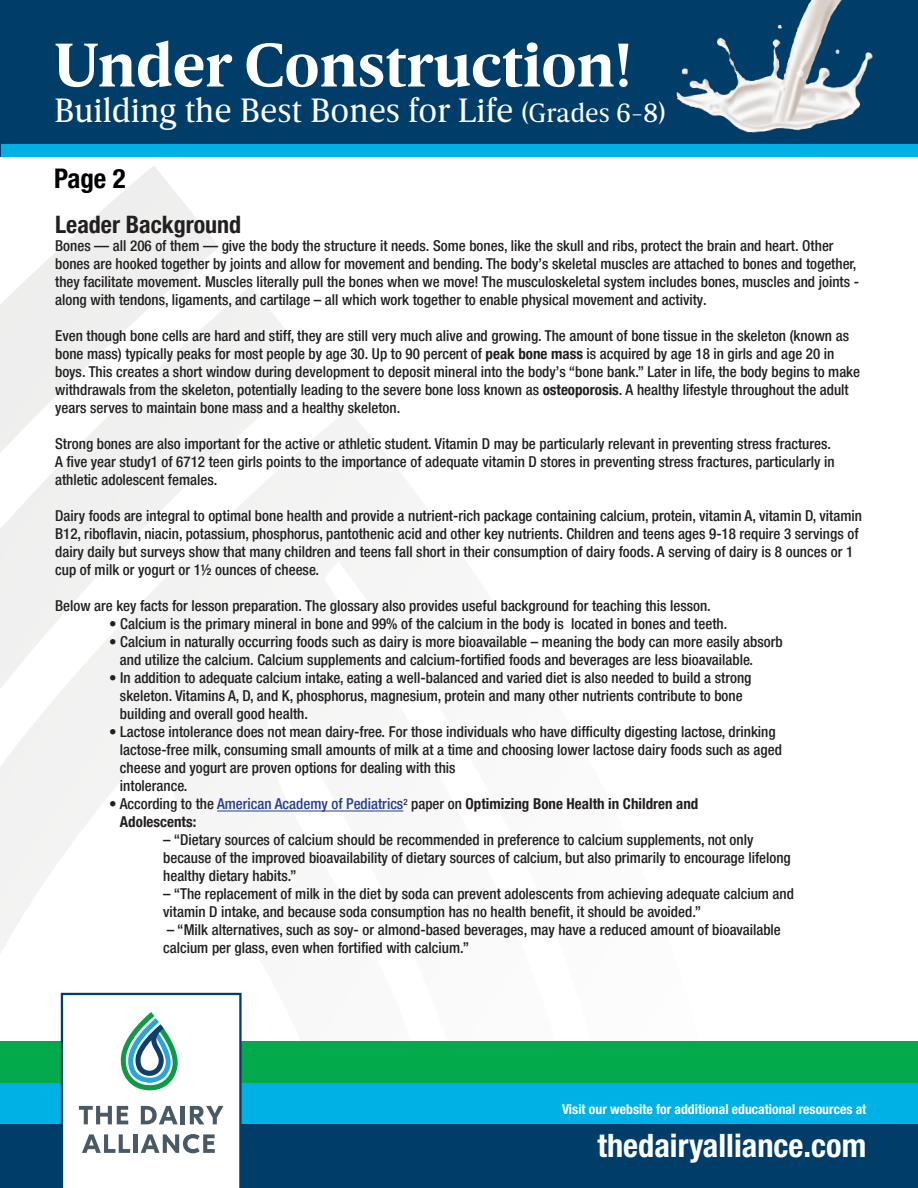
<style>
.page{position:relative;width:918px;height:1188px;background:#fff}
.page>*{position:absolute;margin:0;border:0;box-sizing:border-box;transform-origin:0 0}
.t1{font:700 63px "Breve News";color:#fff}
.t2{font:34.5px "Breve News";color:#fff}
.t3{font:700 condensed 32.4px "Helvetica Neue";color:#fff}
.t4{font:700 condensed 27px "Helvetica Neue LT Pro";color:#000}
.t5{font:700 condensed 24px "Helvetica Neue LT Pro";color:#231f20}
.t6{font:500 condensed 15px/18px "Helvetica Neue LT Pro";color:#231f20}
.t7{font:700 condensed 15px "Helvetica Neue LT Pro";color:#231f20}
.t8{font:700 condensed 13.65px "Helvetica Neue";color:#fff}
.s1{font-size:27px}
.s2{font-weight:700}
.s3{font-weight:500}
.s4{font-weight:500;color:#253f8e}
</style>
<div class="page">
<div style="left:0;top:0;width:918px;height:157px;background:#003d69"></div>
<div style="left:1px;top:144px;width:917px;height:13px;background:#00b1e5"></div>
<div style="left:0;top:1124px;width:918px;height:64px;background:#003d69"></div>
<div style="left:0;top:1082px;width:918px;height:42px;background:#00b1e5"></div>
<div style="left:0;top:1041px;width:918px;height:41px;background:#03aa4b"></div>
<svg style="left:61px;top:993px;width:181px;height:195px"></svg>
<img style="left:676px;top:0;width:197px;height:133px">
<hr style="left:217px;top:811px;width:186px;height:1px;background:#253f8e">
<h1 class="t1" style="left:54px;top:29px;width:579px">Under Construction!</h1>
<h2 class="t2" style="left:54px;top:91px;width:613px">Building the Best Bones for Life <span class="s1">(Grades 6-8)</span></h2>
<p class="t4" style="left:54px;top:162px;width:73px">Page 2</p>
<p class="t5" style="left:55px;top:211px;width:188px">Leader Background</p>
<p class="t6" style="left:55px;top:237px;width:805px">Bones — all 206 of them — give the body the structure it needs. Some bones, like the skull and ribs, protect the brain and heart. Other bones are hooked together by joints and allow for movement and bending. The body’s skeletal muscles are attached to bones and together, they facilitate movement. Muscles literally pull the bones when we move! The musculoskeletal system includes bones, muscles and joints - along with tendons, ligaments, and cartilage – all which work together to enable physical movement and activity.</p>
<p class="t6" style="left:55px;top:327px;width:806px">Even though bone cells are hard and stiff, they are still very much alive and growing. The amount of bone tissue in the skeleton (known as bone mass) typically peaks for most people by age 30. Up to 90 percent of <span class="s2">peak bone mass</span> is acquired by age 18 in girls and age 20 in boys. This creates a short window during development to deposit mineral into the body’s “bone bank.” Later in life, the body begins to make withdrawals from the skeleton, potentially leading to the severe bone loss known as <span class="s2">osteoporosis</span>. A healthy lifestyle throughout the adult years serves to maintain bone mass and a healthy skeleton.</p>
<p class="t6" style="left:55px;top:435px;width:781px">Strong bones are also important for the active or athletic student. Vitamin D may be particularly relevant in preventing stress fractures.<br>A five year study1 of 6712 teen girls points to the importance of adequate vitamin D stores in preventing stress fractures, particularly in athletic adolescent females.</p>
<p class="t6" style="left:55px;top:507px;width:808px">Dairy foods are integral to optimal bone health and provide a nutrient-rich package containing calcium, protein, vitamin A, vitamin D, vitamin B12, riboflavin, niacin, potassium, phosphorus, pantothenic acid and other key nutrients. Children and teens ages 9-18 require 3 servings of dairy daily but surveys show that many children and teens fall short in their consumption of dairy foods. A serving of dairy is 8 ounces or 1 cup of milk or yogurt or 1½ ounces of cheese.</p>
<p class="t6" style="left:55px;top:597px;width:657px">Below are key facts for lesson preparation. The glossary also provides useful background for teaching this lesson.</p>
<p class="t6" style="left:109px;top:615px;width:620px">• Calcium is the primary mineral in bone and 99% of the calcium in the body is located in bones and teeth.</p>
<p class="t6" style="left:109px;top:633px;width:675px">• Calcium in naturally occurring foods such as dairy is more bioavailable – meaning the body can more easily absorb</p>
<p class="t6" style="left:120px;top:651px;width:635px">and utilize the calcium. Calcium supplements and calcium-fortified foods and beverages are less bioavailable.</p>
<p class="t6" style="left:109px;top:669px;width:644px">• In addition to adequate calcium intake, eating a well-balanced and varied diet is also needed to build a strong</p>
<p class="t6" style="left:120px;top:687px;width:624px">skeleton. Vitamins A, D, and K, phosphorus, magnesium, protein and many other nutrients contribute to bone</p>
<p class="t6" style="left:120px;top:705px;width:190px">building and overall good health.</p>
<p class="t6" style="left:109px;top:723px;width:668px">• Lactose intolerance does not mean dairy-free. For those individuals who have difficulty digesting lactose, drinking</p>
<p class="t6" style="left:120px;top:741px;width:663px">lactose-free milk, consuming small amounts of milk at a time and choosing lower lactose dairy foods such as aged</p>
<p class="t6" style="left:120px;top:759px;width:337px">cheese and yogurt are proven options for dealing with this</p>
<p class="t6" style="left:120px;top:777px;width:69px">intolerance.</p>
<p class="t7" style="left:109px;top:795px;width:591px"><span class="s3">• According to the</span> <span class="s4">American Academy of Pediatrics</span><sup>2</sup> <span class="s3">paper on</span> Optimizing Bone Health in Children and</p>
<p class="t7" style="left:120px;top:813px;width:78px">Adolescents:</p>
<p class="t6" style="left:163px;top:831px;width:592px">– “Dietary sources of calcium should be recommended in preference to calcium supplements, not only</p>
<p class="t6" style="left:163px;top:849px;width:629px">because of the improved bioavailability of dietary sources of calcium, but also primarily to encourage lifelong</p>
<p class="t6" style="left:163px;top:867px;width:135px">healthy dietary habits.”</p>
<p class="t6" style="left:163px;top:885px;width:632px">– “The replacement of milk in the diet by soda can prevent adolescents from achieving adequate calcium and</p>
<p class="t6" style="left:163px;top:903px;width:540px">vitamin D intake, and because soda consumption has no health benefit, it should be avoided.”</p>
<p class="t6" style="left:167px;top:921px;width:616px">– “Milk alternatives, such as soy- or almond-based beverages, may have a reduced amount of bioavailable</p>
<p class="t6" style="left:163px;top:939px;width:307px">calcium per glass, even when fortified with calcium.”</p>
<p class="t8" style="left:562px;top:1100px;width:306px">Visit our website for additional educational resources at</p>
<h3 class="t3" style="left:597px;top:1126px;width:270px">thedairyalliance.com</h3>
</div>
